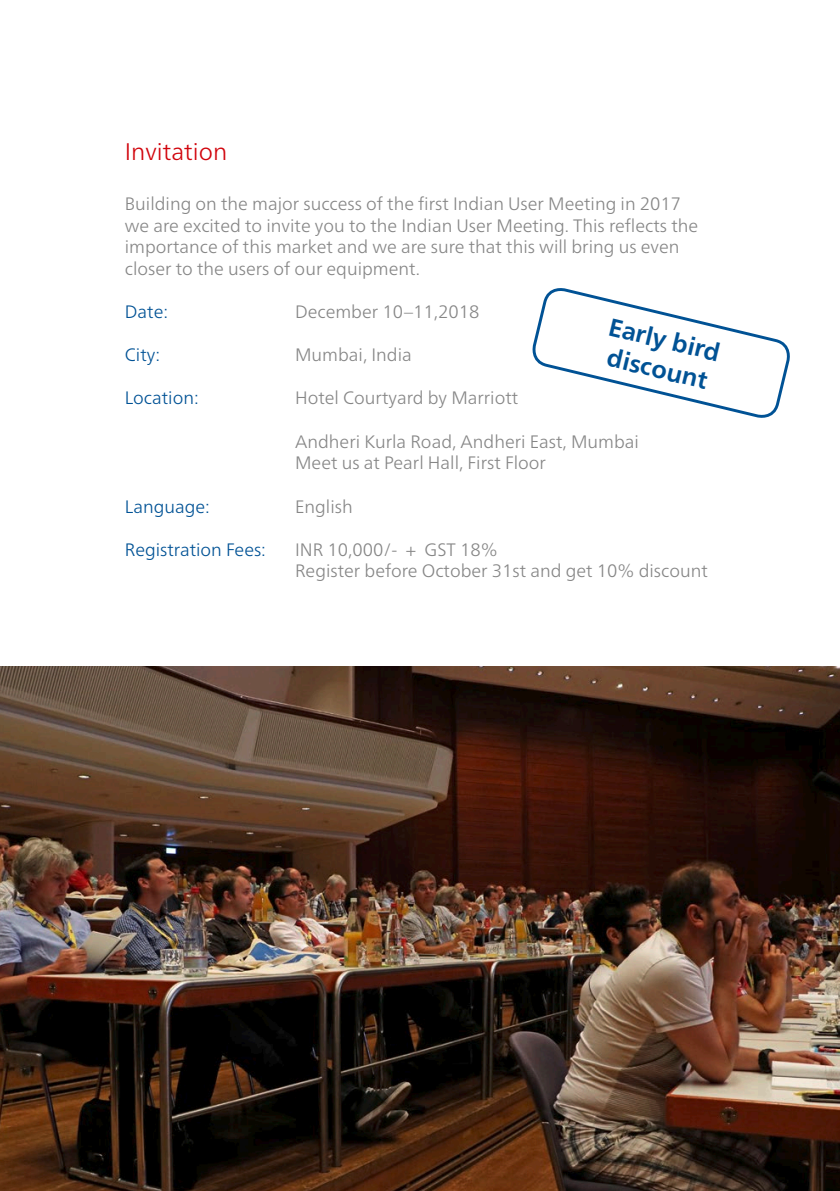
<style>
.page{position:relative;width:840px;height:1191px;background:#fff}
.page>*{position:absolute;margin:0;border:0;box-sizing:border-box;transform-origin:0 0}
.t1{font:700 25px/30px "Frutiger Neue LTW1 G";color:#005295}
.t2{font:300 24px "Frutiger Neue LTW1 G";color:#d1040c}
.t3{font:300 18px/21.6px "Frutiger Neue LTW1 G";color:#868686}
.t4{font:300 18px "Frutiger Neue LTW1 G";color:#005295}
</style>
<div class="page">
<img style="left:0;top:666px;width:839px;height:525px">
<svg style="left:532px;top:288px;width:258px;height:130px"></svg>
<p class="t2" style="left:125px;top:137px;width:104px">Invitation</p>
<p class="t3" style="left:125px;top:193px;width:574px">Building on the major success of the first Indian User Meeting in 2017 we are excited to invite you to the Indian User Meeting. This reflects the importance of this market and we are sure that this will bring us even closer to the users of our equipment.</p>
<p class="t4" style="left:125px;top:301px;width:45px">Date:</p>
<p class="t3" style="left:295px;top:301px;width:186px">December 10–11,2018</p>
<p class="t4" style="left:125px;top:344px;width:37px">City:</p>
<p class="t3" style="left:295px;top:344px;width:118px">Mumbai, India</p>
<p class="t4" style="left:125px;top:387px;width:75px">Location:</p>
<p class="t3" style="left:295px;top:387px;width:225px">Hotel Courtyard by Marriott</p>
<p class="t3" style="left:295px;top:430px;width:345px">Andheri Kurla Road, Andheri East, Mumbai<br>Meet us at Pearl Hall, First Floor</p>
<p class="t4" style="left:125px;top:495px;width:86px">Language:</p>
<p class="t3" style="left:295px;top:495px;width:59px">English</p>
<p class="t4" style="left:125px;top:538px;width:143px">Registration Fees:</p>
<p class="t3" style="left:295px;top:538px;width:204px">INR 10,000/- + GST 18%</p>
<p class="t3" style="left:295px;top:560px;width:414px">Register before October 31st and get 10% discount</p>
<p class="t1" style="left:612px;top:311px;width:115px;rotate:14deg">Early bird discount</p>
</div>
